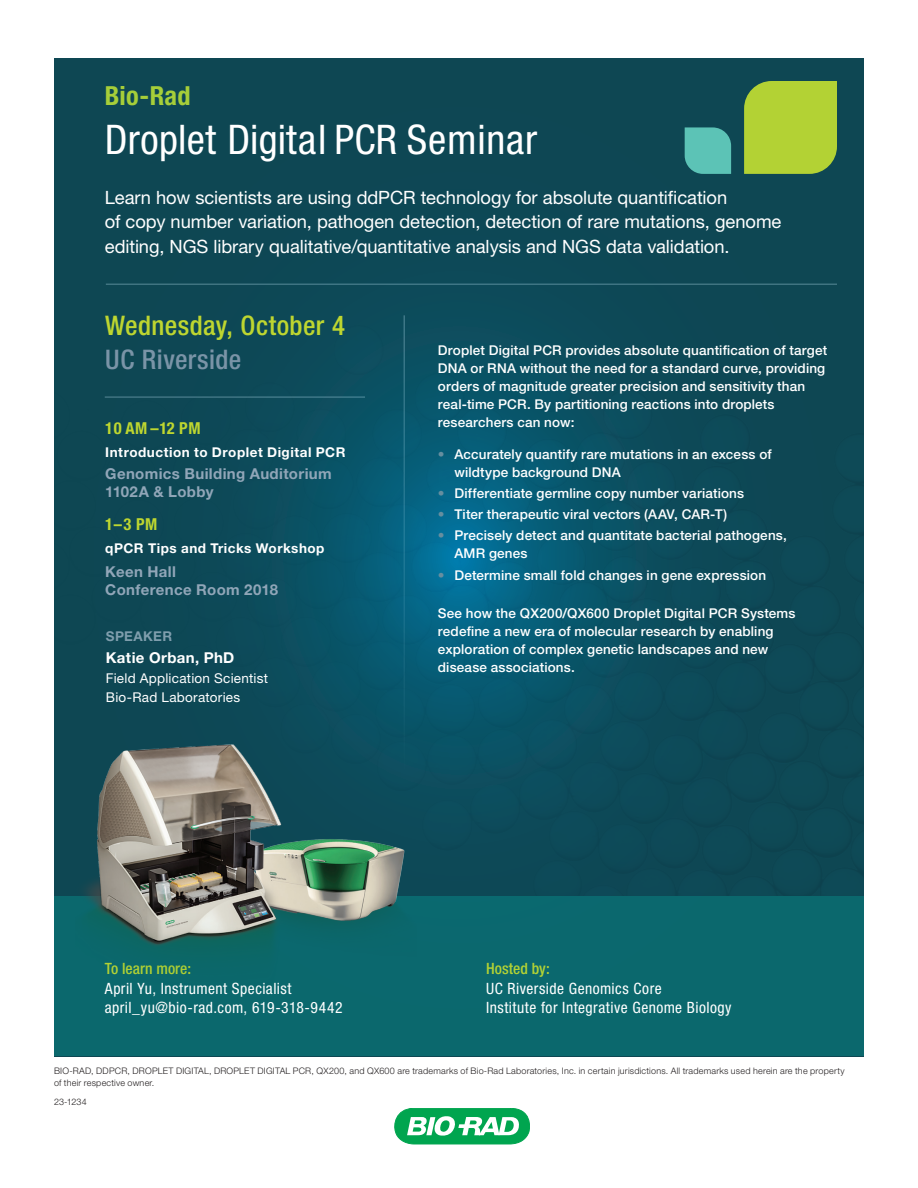
<style>
.page{position:relative;width:918px;height:1188px;background:#fff}
.page>*{position:absolute;margin:0;border:0;box-sizing:border-box;transform-origin:0 0}
.t1{font:condensed 40.8px "Helvetica Neue LT Std";letter-spacing:.01em;color:#fff}
.t2{font:500 condensed 27px/34.5px "Helvetica Neue LT Std";letter-spacing:.015em;color:#bed630}
.t3{font:700 condensed 26.25px "Helvetica Neue LT Std";letter-spacing:.01em;color:#a6ce39}
.t4{font:18.3px/24.5px "Helvetica Neue LT Std";letter-spacing:-.005em;color:#fff}
.t5{font:700 condensed 16.5px "Helvetica Neue LT Std";letter-spacing:.03em;color:#bed630}
._06_body_white{font:condensed 15.6px/19.5px "Helvetica Neue LT Std";letter-spacing:.03em;color:#fff}
.t6{font:700 15px/18px "Helvetica Neue LT Std";letter-spacing:.025em;color:#91a6b8}
.t7{font:700 15px "Helvetica Neue LT Std";letter-spacing:.025em;color:#fff}
.event_talk{font:500 13.5px/18px "Helvetica Neue LT Std";letter-spacing:.01em;color:#fff}
.t8{font:700 13.5px "Helvetica Neue LT Std";letter-spacing:.04em;color:#fff}
.t9{font:13.5px/19.5px "Helvetica Neue LT Std";letter-spacing:.02em;color:#fff}
.t10{font:700 13.5px "Helvetica Neue LT Std";letter-spacing:.03em;color:#7f9ead}
._02_sol_authors{font:300 9px/12px "Helvetica Neue LT Std";letter-spacing:.025em;color:#231f20}
.s1{color:#7a94a7}
.s2{color:#668e9f}
.s3{font-weight:500;color:#b3d234}
</style>
<div class="page">
<img style="left:54px;top:58px;width:810px;height:838px">
<svg style="left:685px;top:127px;width:46px;height:47px;background:#56b9ae"></svg>
<div style="left:744px;top:81px;width:93px;height:93px;background:#b3d234"></div>
<svg style="left:395px;top:1108px;width:135px;height:36px"></svg>
<div style="left:54px;top:896px;width:810px;height:160px;background:#0b686d"></div>
<hr style="left:404px;top:315px;width:1px;height:463px;background:#6a7d89">
<hr style="left:106px;top:284px;width:731px;height:1px;background:#6a7d89">
<hr style="left:105px;top:396px;width:260px;height:2px;background:#6a7d89">
<img style="left:76px;top:708px;width:341px;height:241px">
<p class="t3" style="left:105px;top:80px;width:88px">Bio-Rad</p>
<p class="t1" style="left:105px;top:116px;width:434px">Droplet Digital PCR Seminar</p>
<p class="t4" style="left:105px;top:185px;width:678px">Learn how scientists are using ddPCR technology for absolute quantification<br>of copy number variation, pathogen detection, detection of rare mutations, genome editing, NGS library qualitative/quantitative analysis and NGS data validation.</p>
<p class="t2" style="left:105px;top:307px;width:241px">Wednesday, October 4<br><span class="s1">UC Riverside</span></p>
<p class="t5" style="left:105px;top:419px;width:97px">10 AM –12 PM</p>
<p class="t8" style="left:105px;top:444px;width:242px">Introduction to Droplet Digital PCR</p>
<p class="t6" style="left:105px;top:465px;width:228px">Genomics Building Auditorium<br>1102A &amp; Lobby</p>
<p class="t5" style="left:105px;top:514px;width:54px">1–3 PM</p>
<p class="t8" style="left:105px;top:540px;width:221px">qPCR Tips and Tricks Workshop</p>
<p class="t6" style="left:105px;top:562px;width:174px">Keen Hall<br>Conference Room 2018</p>
<p class="t10" style="left:106px;top:628px;width:68px">SPEAKER</p>
<p class="t7" style="left:106px;top:649px;width:130px">Katie Orban, PhD</p>
<p class="t9" style="left:106px;top:668px;width:164px">Field Application Scientist<br>Bio-Rad Laboratories</p>
<p class="event_talk" style="left:438px;top:341px;width:391px">Droplet Digital PCR provides absolute quantification of target DNA or RNA without the need for a standard curve, providing orders of magnitude greater precision and sensitivity than real-time PCR. By partitioning reactions into droplets researchers can now:</p>
<p class="event_talk" style="left:454px;top:445px;width:319px;text-indent:-16px"><span class="s2">•</span> Accurately quantify rare mutations in an excess of wildtype background DNA</p>
<p class="event_talk" style="left:438px;top:484px;width:308px"><span class="s2">•</span> Differentiate germline copy number variations</p>
<p class="event_talk" style="left:438px;top:505px;width:291px"><span class="s2">•</span> Titer therapeutic viral vectors (AAV, CAR-T)</p>
<p class="event_talk" style="left:454px;top:527px;width:334px;text-indent:-16px"><span class="s2">•</span> Precisely detect and quantitate bacterial pathogens,<br>AMR genes</p>
<p class="event_talk" style="left:438px;top:566px;width:330px"><span class="s2">•</span> Determine small fold changes in gene expression</p>
<p class="event_talk" style="left:438px;top:604px;width:359px">See how the QX200/QX600 Droplet Digital PCR Systems redefine a new era of molecular research by enabling exploration of complex genetic landscapes and new disease associations.</p>
<p class="_06_body_white" style="left:105px;top:959px;width:239px"><span class="s3">To learn more:<br></span>April Yu, Instrument Specialist april_yu@bio-rad.com, 619-318-9442</p>
<p class="_06_body_white" style="left:486px;top:959px;width:247px"><span class="s3">Hosted by:<br></span>UC Riverside Genomics Core<br>Institute for Integrative Genome Biology</p>
<p class="_02_sol_authors" style="left:54px;top:1065px;width:792px">BIO-RAD, DDPCR, DROPLET DIGITAL, DROPLET DIGITAL PCR, QX200, and QX600 are trademarks of Bio-Rad Laboratories, Inc. in certain jurisdictions. All trademarks used herein are the property of their respective owner.</p>
<p class="_02_sol_authors" style="left:54px;top:1096px;width:34px">23-1234</p>
</div>
